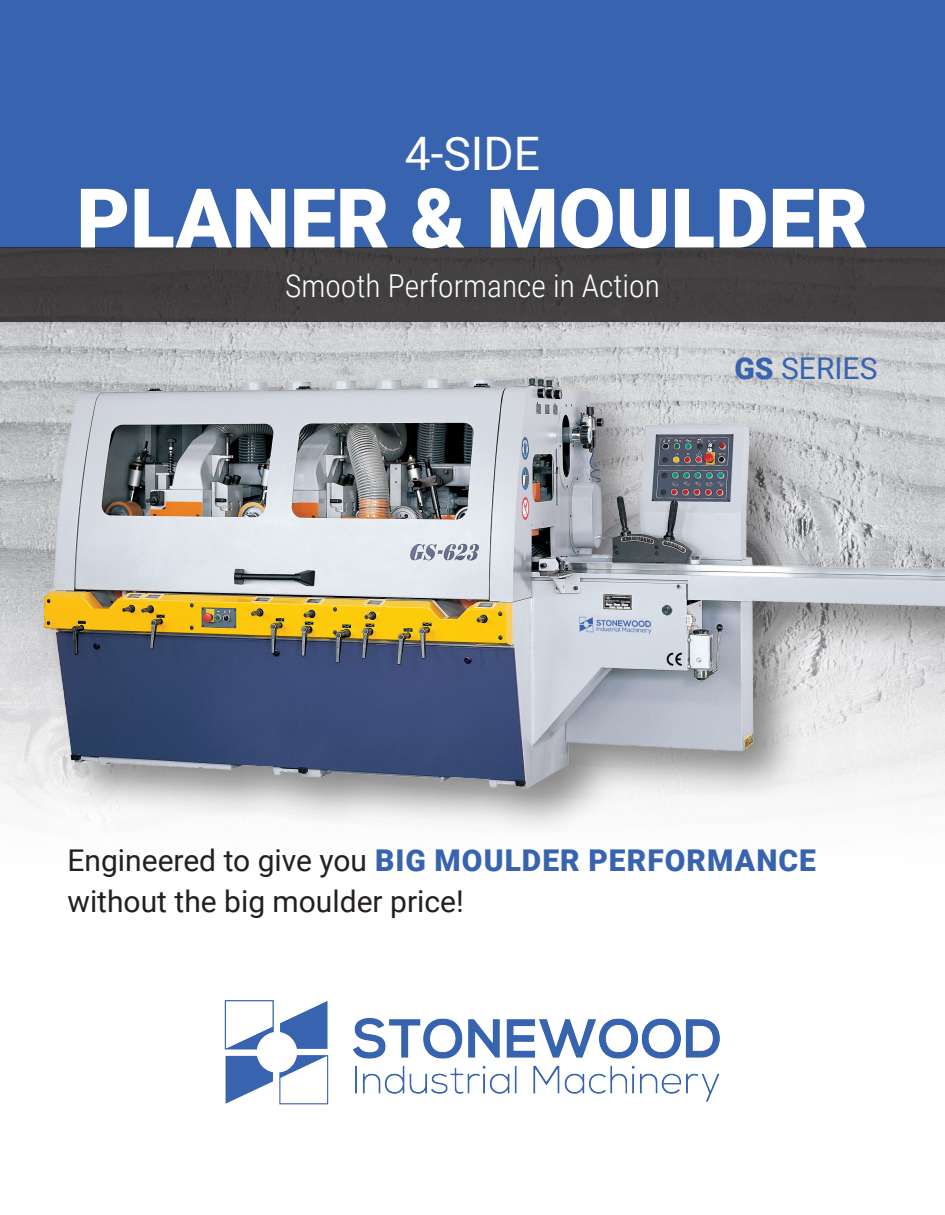
<style>
.page{position:relative;width:945px;height:1215px;background:#fff}
.page>*{position:absolute;margin:0;border:0;box-sizing:border-box;transform-origin:0 0}
.t1{font:900 82.5px "Roboto";color:#fff}
.t2{font:46.2px "Roboto";color:#fff}
.t3{font:300 31.5px "Roboto Condensed";color:#fff}
.t4{font:900 30px "Roboto";letter-spacing:.035em;color:#3863af}
.t5{font:30px "Roboto";color:#231f20}
.t6{font:30px "Roboto";color:#3863af}
.s1{font-weight:900}
.s2{font-weight:400;color:#231f20}
</style>
<div class="page">
<img style="left:0;top:322px;width:945px;height:483px">
<img style="left:224px;top:1000px;width:496px;height:105px">
<div style="left:0;top:0;width:945px;height:248px;background:#3863af"></div>
<div style="left:0;top:248px;width:945px;height:74px;background:#434041"></div>
<div style="left:33px;top:368px;width:912px;height:470px;background:#231f20;opacity:.5"></div>
<img style="left:43px;top:378px;width:902px;height:433px">
<p class="t2" style="left:405px;top:121px;width:137px">4-SIDE</p>
<p class="t1" style="left:76px;top:160px;width:794px">PLANER &amp; MOULDER</p>
<p class="t3" style="left:285px;top:264px;width:376px">Smooth Performance in Action</p>
<p class="t6" style="left:735px;top:347px;width:144px"><span class="s1">GS</span> SERIES</p>
<p class="t4" style="left:68px;top:839px;width:750px"><span class="s2">Engineered to give you</span> BIG MOULDER PERFORMANCE</p>
<p class="t5" style="left:68px;top:880px;width:398px">without the big moulder price!</p>
</div>
